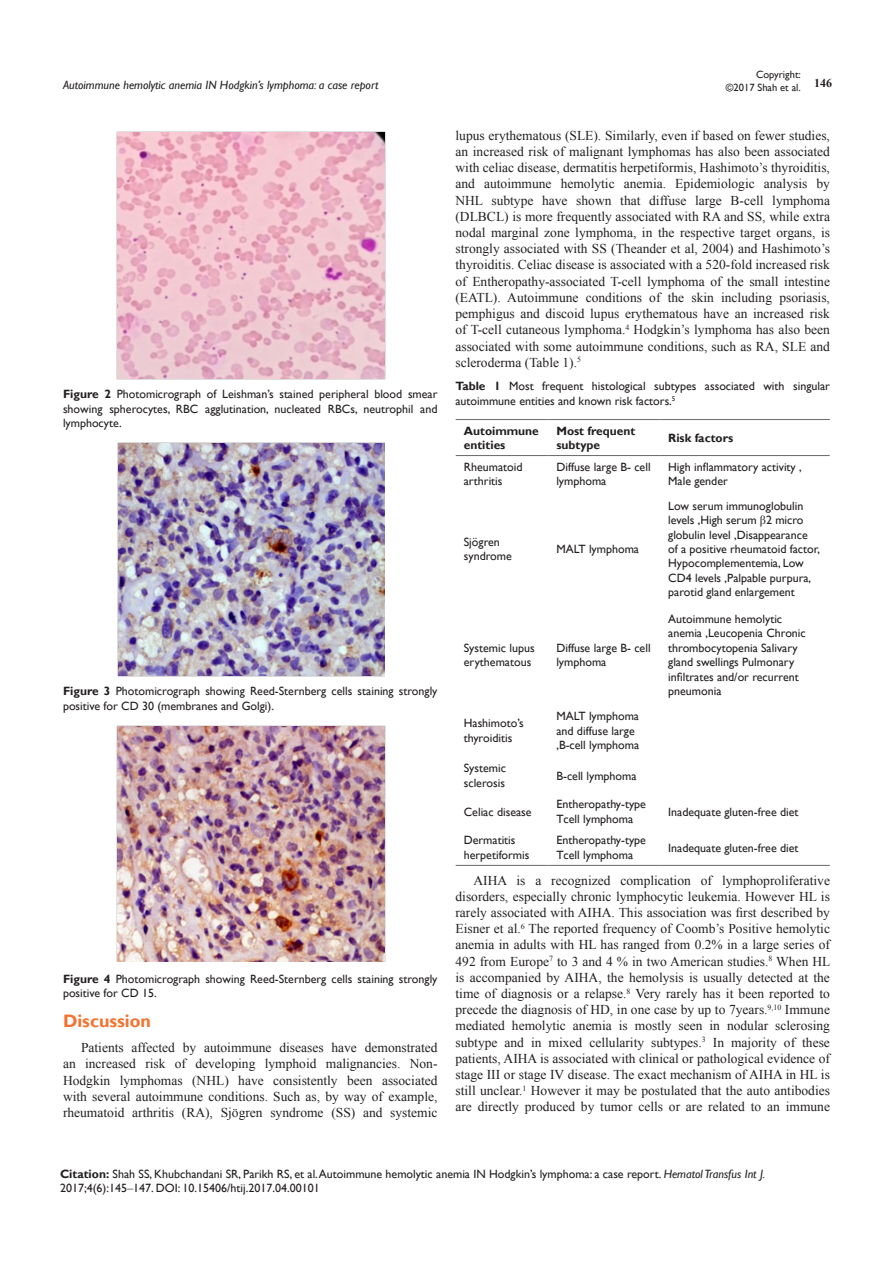
<style>
.page{position:relative;width:893px;height:1263px;background:#fff}
.page>*{position:absolute;margin:0;border:0;box-sizing:border-box;transform-origin:0 0}
.List_Paragraph{font:700 18px "Gill Sans";color:#f37331}
.t1{font:13.5px/16.2px "Times New Roman";color:#231f20;text-align:justify}
.Citation{font:12px/14.4px "Gill Sans";color:#231f20}
.t2{font:italic 12px "Gill Sans";color:#231f20}
.t3{font:700 12px/14.4px "Gill Sans";color:#231f20}
.t4{font:700 12px "Times New Roman";color:#231f20}
.t5{font:10.5px/12.6px "Gill Sans";color:#231f20;text-align:right}
.s1{font-weight:700}
.s2{font-family:"Times New Roman"}
.s3{font-style:italic}
</style>
<div class="page">
<hr style="left:456px;top:419px;width:92px;height:1px;background:#69696c">
<hr style="left:548px;top:419px;width:112px;height:1px;background:#69696c">
<hr style="left:660px;top:419px;width:170px;height:1px;background:#69696c">
<hr style="left:456px;top:455px;width:92px;height:1px;background:#69696c">
<hr style="left:548px;top:455px;width:112px;height:1px;background:#69696c">
<hr style="left:660px;top:455px;width:170px;height:1px;background:#69696c">
<hr style="left:456px;top:865px;width:92px;height:1px;background:#69696c">
<hr style="left:548px;top:865px;width:112px;height:1px;background:#69696c">
<hr style="left:660px;top:865px;width:170px;height:1px;background:#69696c">
<img style="left:117px;top:132px;width:268px;height:247px">
<img style="left:117px;top:442px;width:268px;height:234px">
<img style="left:116px;top:725px;width:269px;height:237px">
<p class="t5" style="left:726px;top:69px;width:76px">Copyright: ©2017 Shah et al.</p>
<p class="t2" style="left:63px;top:78px;width:317px">Autoimmune hemolytic anemia IN Hodgkin’s lymphoma: a case report</p>
<p class="t4" style="left:814px;top:75px;width:19px">146</p>
<p class="Citation" style="left:63px;top:387px;width:376px;text-align:justify"><span class="s1">Figure 2</span> Photomicrograph of Leishman’s stained peripheral blood smear showing spherocytes, RBC agglutination, nucleated RBCs, neutrophil and lymphocyte.</p>
<p class="Citation" style="left:63px;top:684px;width:376px"><span class="s1">Figure 3</span> Photomicrograph showing Reed-Sternberg cells staining strongly positive for CD 30 (membranes and Golgi).</p>
<p class="Citation" style="left:63px;top:971px;width:376px"><span class="s1">Figure 4</span> Photomicrograph showing Reed-Sternberg cells staining strongly positive for CD 15.</p>
<p class="List_Paragraph" style="left:63px;top:1010px;width:89px">Discussion</p>
<p class="t1" style="left:63px;top:1039px;width:376px;text-indent:18px">Patients affected by autoimmune diseases have demonstrated an increased risk of developing lymphoid malignancies. Non-Hodgkin lymphomas (NHL) have consistently been associated with several autoimmune conditions. Such as, by way of example, rheumatoid arthritis (RA), Sjögren syndrome (SS) and systemic</p>
<p class="t1" style="left:455px;top:127px;width:376px">lupus erythematous (SLE). Similarly, even if based on fewer studies, an increased risk of malignant lymphomas has also been associated with celiac disease, dermatitis herpetiformis, Hashimoto’s thyroiditis, and autoimmune hemolytic anemia. Epidemiologic analysis by NHL subtype have shown that diffuse large B-cell lymphoma (DLBCL) is more frequently associated with RA and SS, while extra nodal marginal zone lymphoma, in the respective target organs, is strongly associated with SS (Theander et al, 2004) and Hashimoto’s thyroiditis. Celiac disease is associated with a 520-fold increased risk of Entheropathy-associated T-cell lymphoma of the small intestine (EATL). Autoimmune conditions of the skin including psoriasis, pemphigus and discoid lupus erythematous have an increased risk of T-cell cutaneous lymphoma.<sup>4</sup> Hodgkin’s lymphoma has also been associated with some autoimmune conditions, such as RA, SLE and scleroderma (Table 1).<sup>5</sup></p>
<p class="Citation" style="left:455px;top:379px;width:376px"><span class="s1">Table 1</span> Most frequent histological subtypes associated with singular autoimmune entities and known risk factors.<sup>5</sup></p>
<p class="t3" style="left:464px;top:424px;width:77px">Autoimmune entities</p>
<p class="t3" style="left:556px;top:424px;width:80px">Most frequent subtype</p>
<p class="t3" style="left:668px;top:431px;width:66px">Risk factors</p>
<p class="Citation" style="left:464px;top:459px;width:60px">Rheumatoid arthritis</p>
<p class="Citation" style="left:556px;top:459px;width:96px">Diffuse large B- cell lymphoma</p>
<p class="Citation" style="left:668px;top:459px;width:135px">High inflammatory activity ,<br>Male gender</p>
<p class="Citation" style="left:464px;top:535px;width:50px">Sjögren syndrome</p>
<p class="Citation" style="left:556px;top:542px;width:84px">MALT lymphoma</p>
<p class="Citation" style="left:464px;top:641px;width:72px">Systemic lupus erythematous</p>
<p class="Citation" style="left:556px;top:641px;width:96px">Diffuse large B- cell lymphoma</p>
<p class="Citation" style="left:668px;top:499px;width:153px">Low serum immunoglobulin levels ,High serum <span class="s2">β</span>2 micro globulin level ,Disappearance of a positive rheumatoid factor,<br>Hypocomplementemia, Low<br>CD4 levels ,Palpable purpura, parotid gland enlargement</p>
<p class="Citation" style="left:668px;top:612px;width:139px">Autoimmune hemolytic anemia ,Leucopenia Chronic thrombocytopenia Salivary gland swellings Pulmonary infiltrates and/or recurrent pneumonia</p>
<p class="Citation" style="left:464px;top:716px;width:61px">Hashimoto’s thyroiditis</p>
<p class="Citation" style="left:556px;top:709px;width:84px">MALT lymphoma and diffuse large ,B-cell lymphoma</p>
<p class="Citation" style="left:464px;top:761px;width:44px">Systemic sclerosis</p>
<p class="Citation" style="left:556px;top:768px;width:82px">B-cell lymphoma</p>
<p class="Citation" style="left:464px;top:804px;width:69px">Celiac disease</p>
<p class="Citation" style="left:556px;top:797px;width:91px">Entheropathy-type<br>Tcell lymphoma</p>
<p class="Citation" style="left:668px;top:804px;width:132px">Inadequate gluten-free diet</p>
<p class="Citation" style="left:464px;top:833px;width:67px">Dermatitis herpetiformis</p>
<p class="Citation" style="left:556px;top:833px;width:91px">Entheropathy-type<br>Tcell lymphoma</p>
<p class="Citation" style="left:668px;top:840px;width:132px">Inadequate gluten-free diet</p>
<p class="t1" style="left:455px;top:872px;width:376px;text-indent:18px">AIHA is a recognized complication of lymphoproliferative disorders, especially chronic lymphocytic leukemia. However HL is rarely associated with AIHA. This association was first described by Eisner et al.<sup>6</sup> The reported frequency of Coomb’s Positive hemolytic anemia in adults with HL has ranged from 0.2% in a large series of 492 from Europe<sup>7</sup> to 3 and 4 % in two American studies.<sup>8</sup> When HL is accompanied by AIHA, the hemolysis is usually detected at the time of diagnosis or a relapse.<sup>8</sup> Very rarely has it been reported to precede the diagnosis of HD, in one case by up to 7years.<sup>9,10</sup> Immune mediated hemolytic anemia is mostly seen in nodular sclerosing subtype and in mixed cellularity subtypes.<sup>3</sup> In majority of these patients, AIHA is associated with clinical or pathological evidence of stage III or stage IV disease. The exact mechanism of AIHA in HL is still unclear.<sup>1</sup> However it may be postulated that the auto antibodies are directly produced by tumor cells or are related to an immune</p>
<p class="Citation" style="left:60px;top:1167px;width:707px"><span class="s1">Citation:</span> Shah SS, Khubchandani SR, Parikh RS, et al. Autoimmune hemolytic anemia IN Hodgkin’s lymphoma: a case report. <span class="s3">Hematol Transfus Int J.<br></span>2017;4(6):145<span class="s2">‒</span>147. DOI: 10.15406/htij.2017.04.00101</p>
</div>
